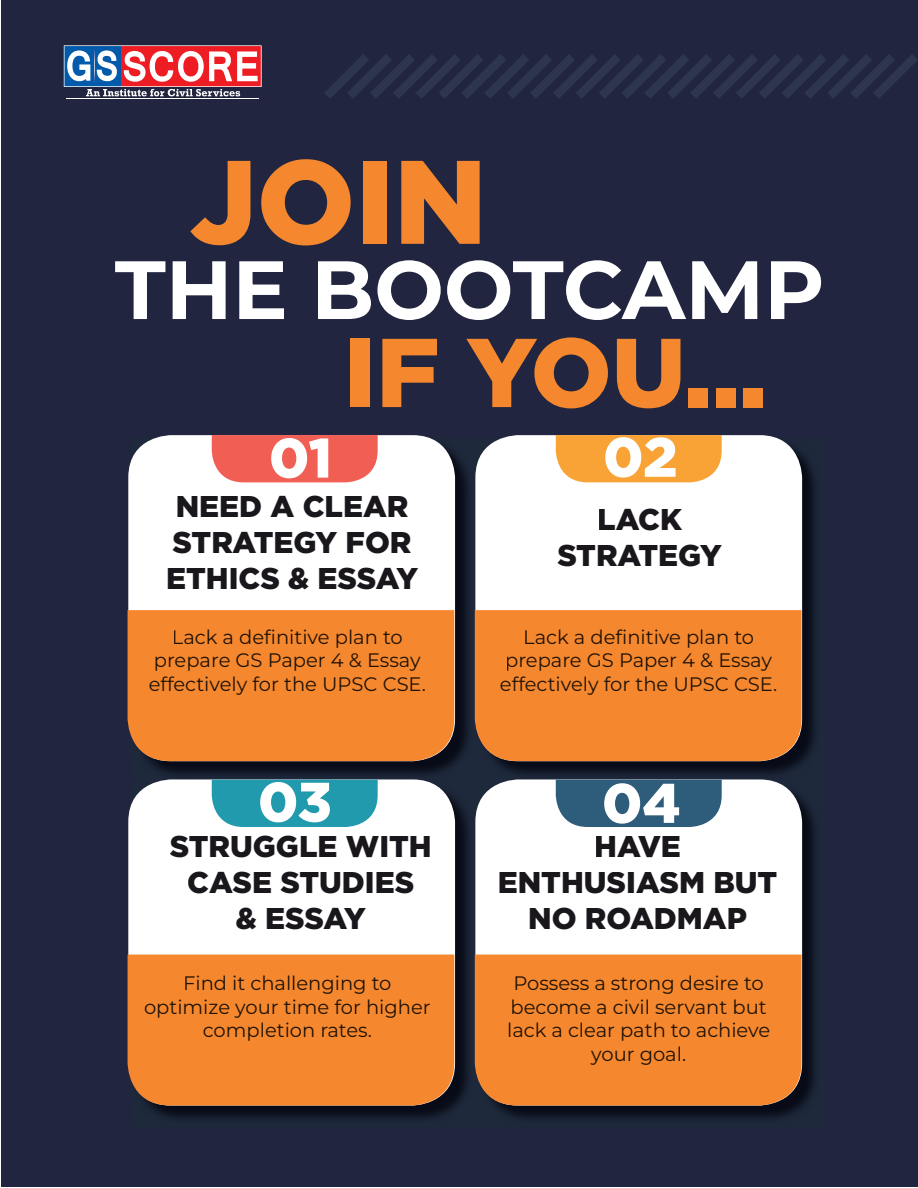
<style>
.page{position:relative;width:918px;height:1188px;background:#fff}
.page>*{position:absolute;margin:0;border:0;box-sizing:border-box;transform-origin:0 0}
.t1{font:900 118.5px "Gotham";color:#f5882e}
.t2{font:900 97.5px "Gotham";color:#f5882e}
.t3{font:700 82.5px "Montserrat";color:#fff}
.t4{font:900 55.5px "Gotham";letter-spacing:-.015em;color:#fff}
.t5{font:900 30px/36px "Gotham";color:#1a171c;text-align:center}
.t6{font:19.5px/23.4px "Montserrat";color:#211204;text-align:center}
</style>
<div class="page">
<div style="left:1px;top:1px;width:916px;height:1186px;background:#22253f"></div>
<svg style="left:64px;top:45px;width:198px;height:51px;background:#b47486"></svg>
<hr style="left:66px;top:98px;width:193px;height:1px;background:#fff">
<svg style="left:325px;top:54px;width:593px;height:45px"></svg>
<img style="left:131px;top:437px;width:685px;height:683px">
<div style="left:128px;top:435px;width:327px;height:326px;background:#fff;border-radius:43px"></div>
<div style="left:128px;top:779px;width:327px;height:327px;background:#fff;border-radius:43px"></div>
<img style="left:478px;top:761px;width:1px;height:21px">
<img style="left:479px;top:437px;width:24px;height:21px">
<svg style="left:478px;top:437px;width:1px;height:24px"></svg>
<div style="left:475px;top:435px;width:327px;height:326px;background:#fff;border-radius:43px"></div>
<img style="left:478px;top:784px;width:1px;height:336px">
<img style="left:479px;top:782px;width:337px;height:2px">
<div style="left:475px;top:779px;width:327px;height:327px;background:#fff;border-radius:43px"></div>
<div style="left:128px;top:610px;width:326px;height:151px;background:#f5882e"></div>
<div style="left:128px;top:955px;width:326px;height:151px;background:#f5882e"></div>
<div style="left:475px;top:955px;width:327px;height:151px;background:#f5882e"></div>
<div style="left:475px;top:610px;width:327px;height:151px;background:#f5882e"></div>
<div style="left:185px;top:976px;width:207px;height:18px;background:#f5882e"></div>
<div style="left:145px;top:999px;width:286px;height:19px;background:#f5882e"></div>
<div style="left:204px;top:1023px;width:167px;height:18px;background:#f5882e"></div>
<div style="left:516px;top:976px;width:248px;height:18px;background:#f5882e"></div>
<div style="left:513px;top:999px;width:254px;height:15px;background:#f5882e"></div>
<div style="left:509px;top:1023px;width:261px;height:18px;background:#f5882e"></div>
<div style="left:591px;top:1046px;width:94px;height:19px;background:#f5882e"></div>
<div style="left:174px;top:629px;width:229px;height:19px;background:#f5882e"></div>
<div style="left:156px;top:654px;width:265px;height:17px;background:#f5882e"></div>
<div style="left:150px;top:676px;width:275px;height:19px;background:#f5882e"></div>
<div style="left:525px;top:629px;width:229px;height:19px;background:#f5882e"></div>
<div style="left:507px;top:654px;width:265px;height:17px;background:#f5882e"></div>
<div style="left:501px;top:676px;width:275px;height:19px;background:#f5882e"></div>
<svg style="left:212px;top:435px;width:166px;height:47px;background:#f1665c"></svg>
<div style="left:212px;top:780px;width:166px;height:47px;background:#219aad"></div>
<svg style="left:556px;top:435px;width:166px;height:47px;background:#f9a741"></svg>
<div style="left:556px;top:780px;width:166px;height:47px;background:#2e5c7b"></div>
<h1 class="t1" style="left:190px;top:133px;width:299px">JOIN</h1>
<h3 class="t3" style="left:115px;top:230px;width:711px">THE BOOTCAMP</h3>
<h3 class="t4" style="left:269px;top:426px;width:65px">01</h3>
<h2 class="t2" style="left:344px;top:316px;width:424px">IF YOU...</h2>
<h3 class="t4" style="left:603px;top:425px;width:76px">02</h3>
<h3 class="t5" style="left:166px;top:488px;width:254px">NEED A CLEAR<br>STRATEGY FOR<br>ETHICS &amp; ESSAY</h3>
<h3 class="t5" style="left:557px;top:501px;width:166px">LACK<br>STRATEGY</h3>
<p class="t6" style="left:149px;top:625px;width:279px">Lack a definitive plan to prepare GS Paper 4 &amp; Essay effectively for the UPSC CSE.</p>
<p class="t6" style="left:500px;top:625px;width:279px">Lack a definitive plan to prepare GS Paper 4 &amp; Essay effectively for the UPSC CSE.</p>
<h3 class="t4" style="left:258px;top:770px;width:75px">03</h3>
<h3 class="t5" style="left:170px;top:828px;width:263px">STRUGGLE WITH<br>CASE STUDIES<br>&amp; ESSAY</h3>
<h3 class="t4" style="left:602px;top:771px;width:80px">04</h3>
<h3 class="t5" style="left:498px;top:828px;width:281px">HAVE<br>ENTHUSIASM BUT<br>NO ROADMAP</h3>
<p class="t6" style="left:144px;top:971px;width:288px">Find it challenging to optimize your time for higher completion rates.</p>
<p class="t6" style="left:507px;top:971px;width:265px">Possess a strong desire to become a civil servant but lack a clear path to achieve your goal.</p>
</div>
